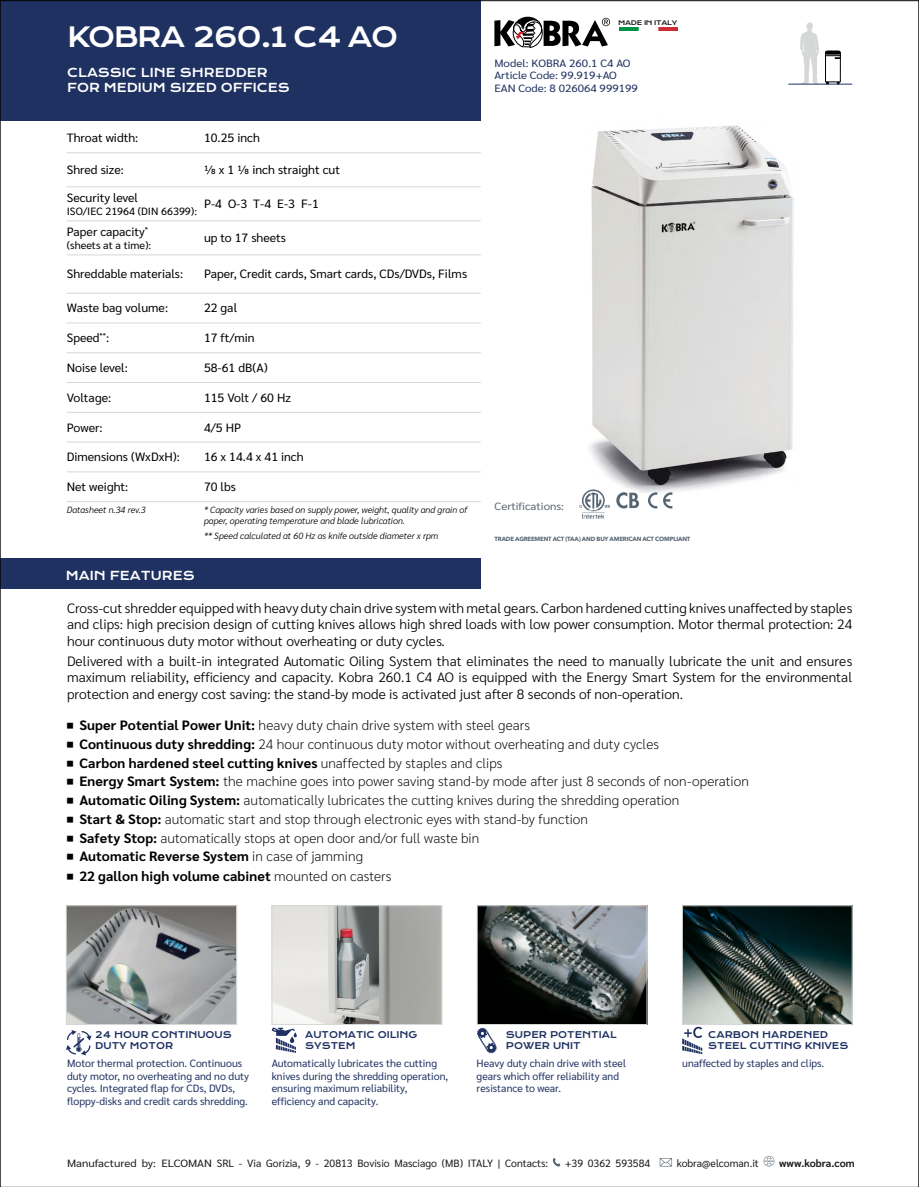
<style>
.page{position:relative;width:919px;height:1187px;background:#fff}
.page>*{position:absolute;margin:0;border:0;box-sizing:border-box;transform-origin:0 0}
.t1{font:27px "Krona One";letter-spacing:-.05em;color:#fff}
.t2{font:300 13.5px/16.2px "Sarabun";color:#000;text-align:justify}
.t3{font:200 13.5px "Sarabun";letter-spacing:.005em;color:#000}
.t4{font:700 13.5px "Sarabun";letter-spacing:.01em;color:#000}
.t5{font:12px "Sarabun";color:#000}
.t6{font:12px/15px "Krona One";color:#fff}
.t7{font:10.5px/12.6px "Sarabun";color:#1f3161}
.t8{font:10.5px/12.6px "Sarabun";color:#1f3161;scale:1.1 1}
.t9{font:10.5px "Sarabun";color:#1d1c1b;scale:1.1 1}
.t10{font:10.5px "Sarabun";color:#000}
.t11{font:10.5px "Sarabun";color:#1d1c1b}
.t12{font:10.5px "Sarabun";color:#586673;scale:1.1 1}
.t13{font:700 10.5px "Sarabun";color:#1d1c1b}
.t14{font:italic 300 9px/10.8px "Sarabun";color:#000}
.t15{font:9px/10.8px "Krona One";color:#1f3161}
.t16{font:6.15px "Krona One";letter-spacing:-.05em;color:#1d1c1b;scale:1.08 1}
.t17{font:700 6px "Avenir Next";letter-spacing:-.025em;color:#586673}
.s1{font-weight:400;font-size:12px}
.s2{font-weight:700}
.s3{font-weight:200}
</style>
<div class="page">
<img style="left:590px;top:125px;width:204px;height:370px">
<img style="left:684px;top:907px;width:166px;height:115px">
<div style="left:682px;top:905px;width:170px;height:119px;border:1px solid #d6d7d7"></div>
<div style="left:0;top:0;width:480px;height:121px;background:#1f3161"></div>
<div style="left:0;top:558px;width:480px;height:31px;background:#1f3161"></div>
<svg style="left:67px;top:1186px;width:115px;height:1px"></svg>
<img style="left:479px;top:907px;width:166px;height:115px">
<div style="left:477px;top:905px;width:170px;height:119px;border:1px solid #d6d7d7"></div>
<svg style="left:477px;top:1027px;width:19px;height:26px"></svg>
<svg style="left:66px;top:1030px;width:25px;height:25px"></svg>
<svg style="left:682px;top:1026px;width:20px;height:28px"></svg>
<svg style="left:799px;top:22px;width:20px;height:62px"></svg>
<svg style="left:825px;top:51px;width:15px;height:33px"></svg>
<hr style="left:788px;top:84px;width:64px;height:1px;background:#1f3161">
<svg style="left:648px;top:492px;width:9px;height:16px"></svg>
<svg style="left:663px;top:492px;width:9px;height:16px"></svg>
<svg style="left:616px;top:492px;width:23px;height:16px"></svg>
<img style="left:579px;top:489px;width:30px;height:29px">
<img style="left:68px;top:907px;width:167px;height:115px">
<div style="left:66px;top:905px;width:171px;height:119px;border:1px solid #d6d7d7"></div>
<svg style="left:274px;top:907px;width:166px;height:115px;background:#b6b6b4"></svg>
<div style="left:272px;top:905px;width:170px;height:119px;border:1px solid #d6d7d7"></div>
<svg style="left:272px;top:1027px;width:25px;height:25px"></svg>
<svg style="left:552px;top:1158px;width:8px;height:8px"></svg>
<svg style="left:659px;top:1158px;width:13px;height:8px"></svg>
<svg style="left:763px;top:1155px;width:12px;height:11px"></svg>
<img style="left:619px;top:27px;width:58px;height:4px">
<svg style="left:494px;top:16px;width:116px;height:32px"></svg>
<hr style="left:67px;top:152px;width:137px;height:1px;background:#d6d7d7">
<hr style="left:67px;top:186px;width:137px;height:1px;background:#d6d7d7">
<hr style="left:67px;top:220px;width:137px;height:1px;background:#d6d7d7">
<hr style="left:67px;top:255px;width:137px;height:1px;background:#d6d7d7">
<hr style="left:67px;top:293px;width:137px;height:1px;background:#d6d7d7">
<hr style="left:67px;top:323px;width:137px;height:1px;background:#d6d7d7">
<hr style="left:67px;top:352px;width:137px;height:1px;background:#d6d7d7">
<hr style="left:67px;top:382px;width:137px;height:1px;background:#d6d7d7">
<hr style="left:67px;top:412px;width:137px;height:1px;background:#d6d7d7">
<hr style="left:67px;top:442px;width:137px;height:1px;background:#d6d7d7">
<hr style="left:67px;top:471px;width:137px;height:1px;background:#d6d7d7">
<hr style="left:67px;top:501px;width:137px;height:1px;background:#d6d7d7">
<hr style="left:204px;top:152px;width:277px;height:1px;background:#d6d7d7">
<hr style="left:204px;top:186px;width:277px;height:1px;background:#d6d7d7">
<hr style="left:204px;top:220px;width:277px;height:1px;background:#d6d7d7">
<hr style="left:204px;top:255px;width:277px;height:1px;background:#d6d7d7">
<hr style="left:204px;top:293px;width:277px;height:1px;background:#d6d7d7">
<hr style="left:204px;top:323px;width:277px;height:1px;background:#d6d7d7">
<hr style="left:204px;top:352px;width:277px;height:1px;background:#d6d7d7">
<hr style="left:204px;top:382px;width:277px;height:1px;background:#d6d7d7">
<hr style="left:204px;top:412px;width:277px;height:1px;background:#d6d7d7">
<hr style="left:204px;top:442px;width:277px;height:1px;background:#d6d7d7">
<hr style="left:204px;top:471px;width:277px;height:1px;background:#d6d7d7">
<hr style="left:204px;top:501px;width:277px;height:1px;background:#d6d7d7">
<h1 class="t1" style="left:67px;top:20px;width:333px">KOBRA 260.1 C4 AO</h1>
<p class="t6" style="left:67px;top:65px;width:224px">CLASSIC LINE SHREDDER<br>FOR MEDIUM SIZED OFFICES</p>
<p class="t5" style="left:67px;top:131px;width:73px">Throat width:</p>
<p class="t5" style="left:204px;top:131px;width:57px">10.25 inch</p>
<p class="t5" style="left:67px;top:163px;width:59px">Shred size:</p>
<p class="t5" style="left:204px;top:163px;width:138px">1/8 x 1 1/8 inch straight cut</p>
<p class="t5" style="left:67px;top:191px;width:73px">Security level</p>
<p class="t10" style="left:67px;top:205px;width:132px">ISO/IEC 21964 (DIN 66399):</p>
<p class="t5" style="left:204px;top:197px;width:116px">P-4 O-3 T-4 E-3 F-1</p>
<p class="t5" style="left:67px;top:225px;width:83px">Paper capacity<sup>*</sup></p>
<p class="t10" style="left:67px;top:239px;width:86px">(sheets at a time):</p>
<p class="t5" style="left:204px;top:231px;width:83px">up to 17 sheets</p>
<p class="t5" style="left:67px;top:267px;width:118px">Shreddable materials:</p>
<p class="t5" style="left:204px;top:267px;width:264px">Paper, Credit cards, Smart cards, CDs/DVDs, Films</p>
<p class="t5" style="left:67px;top:301px;width:103px">Waste bag volume:</p>
<p class="t5" style="left:204px;top:301px;width:35px">22 gal</p>
<p class="t5" style="left:67px;top:331px;width:44px">Speed<sup>**</sup>:</p>
<p class="t5" style="left:204px;top:331px;width:52px">17 ft/min</p>
<p class="t5" style="left:67px;top:361px;width:63px">Noise level:</p>
<p class="t5" style="left:204px;top:361px;width:65px">58-61 dB(A)</p>
<p class="t5" style="left:67px;top:390px;width:46px">Voltage:</p>
<p class="t5" style="left:204px;top:390px;width:88px">115 Volt / 60 Hz</p>
<p class="t5" style="left:67px;top:420px;width:37px">Power:</p>
<p class="t5" style="left:204px;top:420px;width:39px">4/5 HP</p>
<p class="t5" style="left:67px;top:450px;width:114px">Dimensions (WxDxH):</p>
<p class="t5" style="left:204px;top:450px;width:101px">16 x 14.4 x 41 inch</p>
<p class="t5" style="left:67px;top:480px;width:63px">Net weight:</p>
<p class="t5" style="left:204px;top:480px;width:34px">70 lbs</p>
<p class="t14" style="left:67px;top:505px;width:80px">Datasheet n.34 rev.3</p>
<p class="t14" style="left:204px;top:505px;width:265px">* Capacity varies based on supply power, weight, quality and grain of paper, operating temperature and blade lubrication.</p>
<p class="t14" style="left:204px;top:530px;width:236px">** Speed calculated at 60 Hz as knife outside diameter x rpm</p>
<p class="t16" style="left:618px;top:19px;width:56px">MADE IN ITALY</p>
<p class="t8" style="left:494px;top:57px;width:132px">Model: KOBRA 260.1 C4 AO<br>Article Code: 99.919+AO<br>EAN Code: 8 026064 999199</p>
<p class="t8" style="left:579px;top:62px;width:82px">99.919<br>8 026064 999199</p>
<p class="t12" style="left:494px;top:500px;width:65px">Certifications:</p>
<p class="t17" style="left:494px;top:533px;width:197px">TRADE AGREEMENT ACT (TAA) AND BUY AMERICAN ACT COMPLIANT</p>
<p class="t6" style="left:66px;top:568px;width:130px">MAIN FEATURES</p>
<p class="t2" style="left:67px;top:600px;width:786px">Cross-cut shredder equipped with heavy duty chain drive system with metal gears. Carbon hardened cutting knives unaffected by staples and clips: high precision design of cutting knives allows high shred loads with low power consumption. Motor thermal protection: 24 hour continuous duty motor without overheating or duty cycles.</p>
<p class="t2" style="left:67px;top:653px;width:786px">Delivered with a built-in integrated Automatic Oiling System that eliminates the need to manually lubricate the unit and ensures maximum reliability, efficiency and capacity. Kobra 260.1 C4 AO is equipped with the Energy Smart System for the environmental protection and energy cost saving: the stand-by mode is activated just after 8 seconds of non-operation.</p>
<p class="t3" style="left:67px;top:717px;width:465px"><span class="s1">■</span> <span class="s2">Super Potential Power Unit:</span> heavy duty chain drive system with steel gears</p>
<p class="t3" style="left:67px;top:736px;width:594px"><span class="s1">■</span> <span class="s2">Continuous duty shredding:</span> 24 hour continuous duty motor without overheating and duty cycles</p>
<p class="t4" style="left:67px;top:755px;width:437px"><span class="s1">■</span> Carbon hardened steel cutting knives <span class="s3">unaffected by staples and clips</span></p>
<p class="t3" style="left:67px;top:773px;width:683px"><span class="s1">■</span> <span class="s2">Energy Smart System:</span> the machine goes into power saving stand-by mode after just 8 seconds of non-operation</p>
<p class="t3" style="left:67px;top:792px;width:614px"><span class="s1">■</span> <span class="s2">Automatic Oiling System:</span> automatically lubricates the cutting knives during the shredding operation</p>
<p class="t3" style="left:67px;top:811px;width:523px"><span class="s1">■</span> <span class="s2">Start &amp; Stop:</span> automatic start and stop through electronic eyes with stand-by function</p>
<p class="t3" style="left:67px;top:830px;width:414px"><span class="s1">■</span> <span class="s2">Safety Stop:</span> automatically stops at open door and/or full waste bin</p>
<p class="t4" style="left:67px;top:848px;width:298px"><span class="s1">■</span> Automatic Reverse System <span class="s3">in case of jamming</span></p>
<p class="t4" style="left:67px;top:868px;width:326px"><span class="s1">■</span> 22 gallon high volume cabinet <span class="s3">mounted on casters</span></p>
<p class="t15" style="left:95px;top:1029px;width:138px">24 HOUR CONTINUOUS<br>DUTY MOTOR</p>
<p class="t7" style="left:67px;top:1056px;width:183px">Motor thermal protection. Continuous duty motor, no overheating and no duty cycles. Integrated flap for CDs, DVDs, floppy-disks and credit cards shredding.</p>
<p class="t7" style="left:476px;top:1056px;width:151px">Heavy duty chain drive with steel gears which offer reliability and resistance to wear.</p>
<p class="t15" style="left:305px;top:1029px;width:114px">AUTOMATIC OILING<br>SYSTEM</p>
<p class="t15" style="left:506px;top:1029px;width:112px">SUPER POTENTIAL<br>POWER UNIT</p>
<p class="t15" style="left:708px;top:1029px;width:142px">CARBON HARDENED<br>STEEL CUTTING KNIVES</p>
<p class="t7" style="left:272px;top:1056px;width:178px">Automatically lubricates the cutting knives during the shredding operation, ensuring maximum reliability, efficiency and capacity.</p>
<p class="t7" style="left:682px;top:1056px;width:143px">unaffected by staples and clips.</p>
<p class="t9" style="left:67px;top:1156px;width:439px">Manufactured by: ELCOMAN SRL - Via Gorizia, 9 - 20813 Bovisio Masciago (MB) ITALY | Contacts:</p>
<p class="t11" style="left:565px;top:1156px;width:87px">+39 0362 593584</p>
<p class="t11" style="left:676px;top:1156px;width:84px">kobra@elcoman.it</p>
<p class="t13" style="left:779px;top:1156px;width:77px">www.kobra.com</p>
</div>
